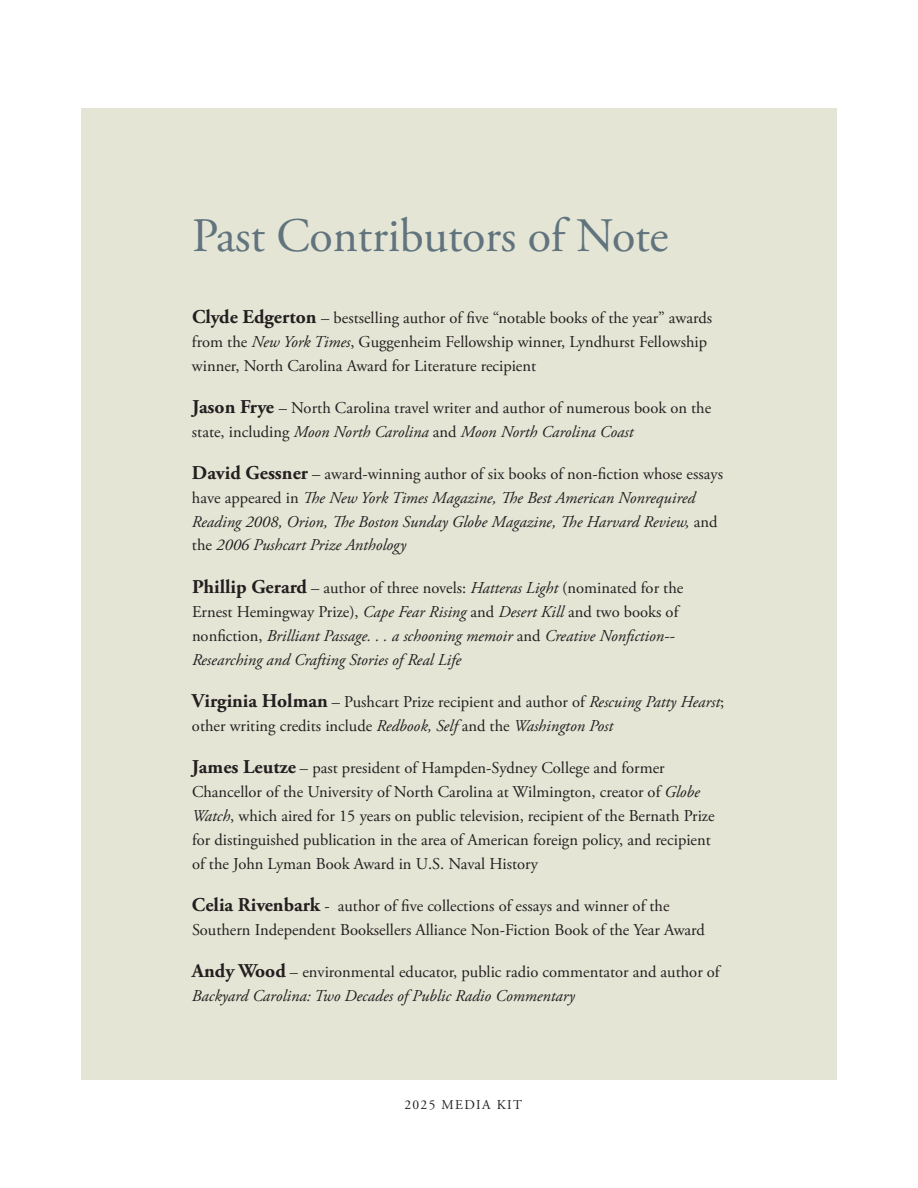
<style>
.page{position:relative;width:918px;height:1188px;background:#fff}
.page>*{position:absolute;margin:0;border:0;box-sizing:border-box;transform-origin:0 0}
.t1{font:48px "Adobe Garamond Pro";letter-spacing:-.005em;color:#61747e}
.t2{font:16.5px/24.2px "Adobe Garamond Pro";color:#231f20}
.t3{font:italic 16.5px/24px "Adobe Garamond Pro";color:#231f20}
.t4{font:13.5px "Adobe Garamond Pro";letter-spacing:.1em;color:#231f20}
.s1{font-weight:700;font-size:19.5px}
.s2{font-style:italic}
.s3{font-weight:700;font-style:normal;font-size:19.5px}
.s4{font-style:normal}
</style>
<div class="page">
<div style="left:81px;top:108px;width:756px;height:972px;background:#e4e5d5"></div>
<h1 class="t1" style="left:192px;top:207px;width:478px">Past Contributors of Note</h1>
<p class="t2" style="left:192px;top:306px;width:522px"><span class="s1">Clyde Edgerton</span> – bestselling author of five “notable books of the year” awards from the <span class="s2">New York Times</span>, Guggenheim Fellowship winner, Lyndhurst Fellowship winner, North Carolina Award for Literature recipient</p>
<p class="t2" style="left:192px;top:396px;width:521px"><span class="s1">Jason Frye</span> – North Carolina travel writer and author of numerous book on the state, including <span class="s2">Moon North Carolina</span> and <span class="s2">Moon North Carolina Coast</span></p>
<p class="t3" style="left:192px;top:462px;width:533px"><span class="s3">David Gessner</span> <span class="s4">– award-winning author of six books of non-fiction whose essays have appeared in</span> The New York Times Magazine, The Best American Nonrequired Reading 2008, Orion, The Boston Sunday Globe Magazine, The Harvard Review, <span class="s4">and the</span> 2006 Pushcart Prize Anthology</p>
<p class="t3" style="left:192px;top:576px;width:493px"><span class="s3">Phillip Gerard</span> <span class="s4">– author of three novels:</span> Hatteras Light <span class="s4">(nominated for the Ernest Hemingway Prize),</span> Cape Fear Rising <span class="s4">and</span> Desert Kill <span class="s4">and two books of nonfiction,</span> Brilliant Passage. . . a schooning memoir <span class="s4">and</span> Creative Nonfiction-- Researching and Crafting Stories of Real Life</p>
<p class="t2" style="left:192px;top:690px;width:534px"><span class="s1">Virginia Holman</span> – Pushcart Prize recipient and author of <span class="s2">Rescuing Patty Hearst</span>; other writing credits include <span class="s2">Redbook, Self</span> and the <span class="s2">Washington Post</span></p>
<p class="t2" style="left:192px;top:756px;width:524px"><span class="s1">James Leutze</span> – past president of Hampden-Sydney College and former Chancellor of the University of North Carolina at Wilmington, creator of <span class="s2">Globe Watch</span>, which aired for 15 years on public television, recipient of the Bernath Prize for distinguished publication in the area of American foreign policy, and recipient of the John Lyman Book Award in U.S. Naval History</p>
<p class="t2" style="left:192px;top:894px;width:514px"><span class="s1">Celia Rivenbark</span> - author of five collections of essays and winner of the<br>Southern Independent Booksellers Alliance Non-Fiction Book of the Year Award</p>
<p class="t2" style="left:192px;top:960px;width:529px"><span class="s1">Andy Wood</span> – environmental educator, public radio commentator and author of<br><span class="s2">Backyard Carolina: Two Decades of Public Radio Commentary</span></p>
<p class="t4" style="left:404px;top:1096px;width:119px">2025 MEDIA KIT</p>
</div>
